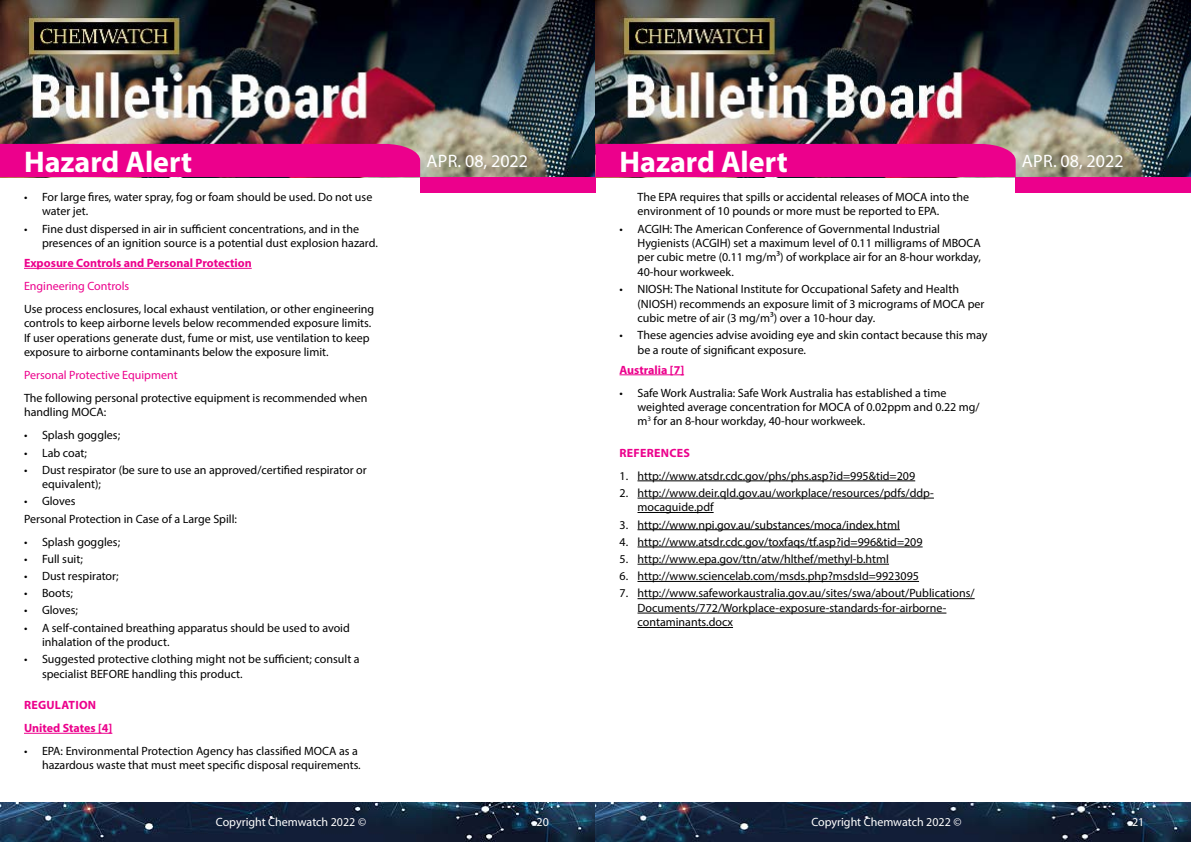
<style>
.page{position:relative;width:1191px;height:842px;background:#fff}
.page>*{position:absolute;margin:0;border:0;box-sizing:border-box;transform-origin:0 0}
.t1{font:700 30px "Myriad Pro";color:#fff}
.t2{font:18px "Myriad Pro";color:#fff}
.t3{font:12px/14.4px "Myriad Pro";color:#000}
.t4{font:700 12px/22.9px "Myriad Pro";color:#ec008c}
.t5{font:12px "Myriad Pro";color:#fff}
.t6{font:12px "Myriad Pro";color:#ec008c}
.t7{font:700 12px "Myriad Pro";letter-spacing:.02em;color:#ec008c}
</style>
<div class="page">
<img style="left:0;top:0;width:1191px;height:177px">
<div style="left:420px;top:177px;width:175px;height:15px;background:#ec008c"></div>
<div style="left:1015px;top:177px;width:176px;height:15px;background:#ec008c"></div>
<div style="left:0;top:144px;width:420px;height:33px;background:#ec008c"></div>
<div style="left:595px;top:144px;width:420px;height:33px;background:#ec008c"></div>
<img style="left:0;top:802px;width:1191px;height:40px">
<hr style="left:619px;top:374px;width:65px;height:1px;background:#ec008c">
<hr style="left:637px;top:481px;width:278px;height:1px;background:#000">
<hr style="left:637px;top:498px;width:297px;height:1px;background:#000">
<hr style="left:637px;top:512px;width:76px;height:1px;background:#000">
<hr style="left:637px;top:529px;width:263px;height:1px;background:#000">
<hr style="left:637px;top:547px;width:285px;height:1px;background:#000">
<hr style="left:637px;top:564px;width:252px;height:1px;background:#000">
<hr style="left:637px;top:581px;width:282px;height:1px;background:#000">
<hr style="left:637px;top:598px;width:337px;height:1px;background:#000">
<hr style="left:637px;top:613px;width:309px;height:1px;background:#000">
<hr style="left:637px;top:627px;width:96px;height:1px;background:#000">
<hr style="left:24px;top:268px;width:228px;height:1px;background:#ec008c">
<hr style="left:24px;top:733px;width:88px;height:1px;background:#ec008c">
<h1 class="t1" style="left:24px;top:142px;width:170px">Hazard Alert</h1>
<h2 class="t2" style="left:426px;top:149px;width:103px">Apr. 08, 2022</h2>
<h1 class="t1" style="left:619px;top:142px;width:170px">Hazard Alert</h1>
<h2 class="t2" style="left:1022px;top:149px;width:103px">Apr. 08, 2022</h2>
<p class="t3" style="left:637px;top:190px;width:333px">The EPA requires that spills or accidental releases of MOCA into the environment of 10 pounds or more must be reported to EPA.</p>
<p class="t3" style="left:637px;top:221px;width:345px;text-indent:-18px">• ACGIH: The American Conference of Governmental Industrial Hygienists (ACGIH) set a maximum level of 0.11 milligrams of MBOCA per cubic metre (0.11 mg/m³) of workplace air for an 8-hour workday, 40-hour workweek.</p>
<p class="t3" style="left:637px;top:282px;width:348px;text-indent:-18px">• NIOSH: The National Institute for Occupational Safety and Health (NIOSH) recommends an exposure limit of 3 micrograms of MOCA per cubic metre of air (3 mg/m³) over a 10-hour day.</p>
<p class="t3" style="left:637px;top:328px;width:351px;text-indent:-18px">• These agencies advise avoiding eye and skin contact because this may be a route of significant exposure.</p>
<p class="t4" style="left:619px;top:358px;width:66px">Australia [7]</p>
<p class="t3" style="left:637px;top:385px;width:344px;text-indent:-18px">• Safe Work Australia: Safe Work Australia has established a time weighted average concentration for MOCA of 0.02ppm and 0.22 mg/ m<sup>3</sup> for an 8-hour workday, 40-hour workweek.</p>
<p class="t7" style="left:619px;top:445px;width:72px">REFERENCES</p>
<p class="t3" style="left:619px;top:468px;width:297px">1. http://www.atsdr.cdc.gov/phs/phs.asp?id=995&amp;tid=209</p>
<p class="t3" style="left:637px;top:485px;width:298px;text-indent:-18px">2. http://www.deir.qld.gov.au/workplace/resources/pdfs/ddp&shy;mocaguide.pdf</p>
<p class="t3" style="left:619px;top:517px;width:282px">3. http://www.npi.gov.au/substances/moca/index.html</p>
<p class="t3" style="left:619px;top:534px;width:305px">4. http://www.atsdr.cdc.gov/toxfaqs/tf.asp?id=996&amp;tid=209</p>
<p class="t3" style="left:619px;top:552px;width:271px">5. http://www.epa.gov/ttn/atw/hlthef/methyl-b.html</p>
<p class="t3" style="left:619px;top:569px;width:301px">6. http://www.sciencelab.com/msds.php?msdsId=9923095</p>
<p class="t3" style="left:637px;top:586px;width:339px;text-indent:-18px">7. http://www.safeworkaustralia.gov.au/sites/swa/about/Publications/<br>Documents/772/Workplace-exposure-standards-for-airborne&shy;contaminants.docx</p>
<p class="t3" style="left:42px;top:190px;width:332px;text-indent:-18px">• For large fires, water spray, fog or foam should be used. Do not use water jet.</p>
<p class="t3" style="left:42px;top:221px;width:337px;text-indent:-18px">• Fine dust dispersed in air in sufficient concentrations, and in the presences of an ignition source is a potential dust explosion hazard.</p>
<p class="t4" style="left:24px;top:251px;width:229px">Exposure Controls and Personal Protection</p>
<p class="t6" style="left:24px;top:279px;width:107px">Engineering Controls</p>
<p class="t3" style="left:24px;top:302px;width:352px">Use process enclosures, local exhaust ventilation, or other engineering controls to keep airborne levels below recommended exposure limits.<br>If user operations generate dust, fume or mist, use ventilation to keep exposure to airborne contaminants below the exposure limit.</p>
<p class="t6" style="left:24px;top:368px;width:155px">Personal Protective Equipment</p>
<p class="t3" style="left:24px;top:391px;width:345px">The following personal protective equipment is recommended when handling MOCA:</p>
<p class="t3" style="left:24px;top:428px;width:98px">• Splash goggles;</p>
<p class="t3" style="left:24px;top:445px;width:64px">• Lab coat;</p>
<p class="t3" style="left:42px;top:462px;width:326px;text-indent:-18px">• Dust respirator (be sure to use an approved/certified respirator or equivalent);</p>
<p class="t3" style="left:24px;top:493px;width:214px;line-height:17.2px">• Gloves<br>Personal Protection in Case of a Large Spill:</p>
<p class="t3" style="left:24px;top:534px;width:98px">• Splash goggles;</p>
<p class="t3" style="left:24px;top:551px;width:60px">• Full suit;</p>
<p class="t3" style="left:24px;top:569px;width:96px">• Dust respirator;</p>
<p class="t3" style="left:24px;top:586px;width:50px">• Boots;</p>
<p class="t3" style="left:24px;top:603px;width:55px">• Gloves;</p>
<p class="t3" style="left:42px;top:620px;width:309px;text-indent:-18px">• A self-contained breathing apparatus should be used to avoid inhalation of the product.</p>
<p class="t3" style="left:42px;top:652px;width:319px;text-indent:-18px">• Suggested protective clothing might not be sufficient; consult a specialist BEFORE handling this product.</p>
<p class="t4" style="left:24px;top:693px;width:90px">REGULATION<br>United States [4]</p>
<p class="t3" style="left:24px;top:743px;width:338px;text-align:right">• EPA: Environmental Protection Agency has classified MOCA as a hazardous waste that must meet specific disposal requirements.</p>
<p class="t5" style="left:216px;top:815px;width:152px">Copyright Chemwatch 2022 ©</p>
<p class="t5" style="left:536px;top:815px;width:14px">20</p>
<p class="t5" style="left:811px;top:815px;width:152px">Copyright Chemwatch 2022 ©</p>
<p class="t5" style="left:1132px;top:815px;width:14px">21</p>
</div>
